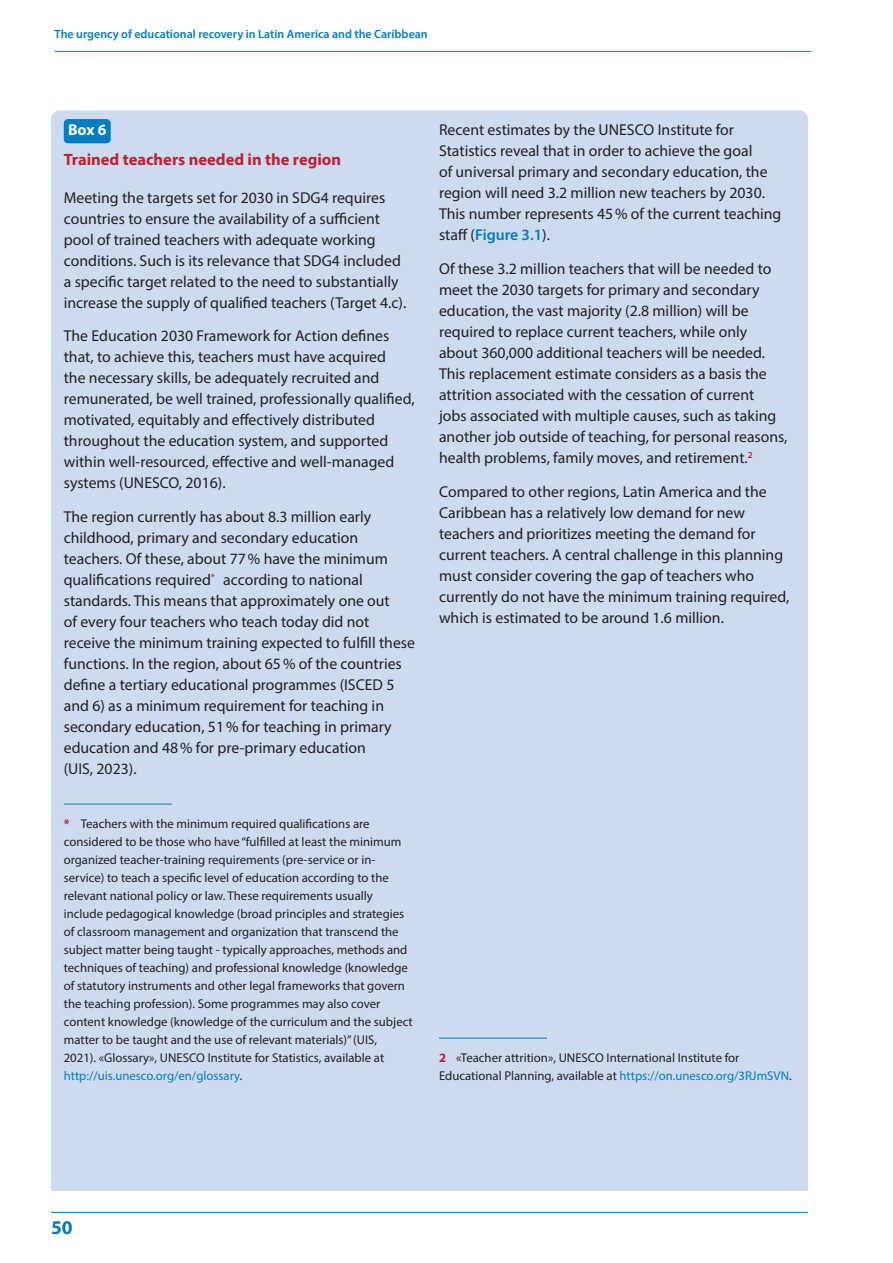
<style>
.page{position:relative;width:893px;height:1263px;background:#fff}
.page>*{position:absolute;margin:0;border:0;box-sizing:border-box;transform-origin:0 0}
.t1{font:700 19.5px "Myriad Pro";color:#007cc2}
.uns-box-title{font:700 16.5px "Myriad Pro";color:#c21f32}
.uns-box-body{font:15.75px/21px "Myriad Pro";color:#231f20}
.uns-box-label{font:700 15.75px "Myriad Pro";color:#fff}
.uns-footnote{font:12.75px/18px "Myriad Pro";color:#231f20}
.t2{font:600 12px "Myriad Pro";color:#007cc2}
.s1{font-weight:700;color:#c21f32}
.s2{color:#007cc2}
.s3{font-weight:600;color:#007cc2}
</style>
<div class="page">
<hr style="left:51px;top:1212px;width:757px;height:1px;background:#007cc2">
<hr style="left:55px;top:51px;width:756px;height:1px;background:#007cc2">
<div style="left:51px;top:692px;width:757px;height:499px;background:#cddbef"></div>
<div style="left:51px;top:111px;width:757px;height:982px;background:#cddbef;border-radius:9px"></div>
<div style="left:64px;top:119px;width:47px;height:24px;background:#007cc2;border-radius:4px"></div>
<hr style="left:64px;top:804px;width:108px;height:1px;background:#007cc2">
<hr style="left:439px;top:1038px;width:108px;height:1px;background:#007cc2">
<p class="t2" style="left:55px;top:27px;width:375px">The urgency of educational recovery in Latin America and the Caribbean</p>
<p class="uns-box-label" style="left:68px;top:120px;width:40px">Box 6</p>
<p class="uns-box-title" style="left:64px;top:148px;width:279px">Trained teachers needed in the region</p>
<p class="uns-box-body" style="left:64px;top:187px;width:344px">Meeting the targets set for 2030 in SDG4 requires countries to ensure the availability of a sufficient pool of trained teachers with adequate working conditions. Such is its relevance that SDG4 included a specific target related to the need to substantially increase the supply of qualified teachers (Target 4.c).</p>
<p class="uns-box-body" style="left:64px;top:325px;width:352px">The Education 2030 Framework for Action defines that, to achieve this, teachers must have acquired<br>the necessary skills, be adequately recruited and remunerated, be well trained, professionally qualified, motivated, equitably and effectively distributed throughout the education system, and supported within well-resourced, effective and well-managed systems (UNESCO, 2016).</p>
<p class="uns-box-body" style="left:64px;top:506px;width:353px">The region currently has about 8.3 million early childhood, primary and secondary education teachers. Of these, about 77% have the minimum qualifications required<sup>*</sup> according to national standards. This means that approximately one out<br>of every four teachers who teach today did not receive the minimum training expected to fulfill these functions. In the region, about 65% of the countries define a tertiary educational programmes (ISCED 5 and 6) as a minimum requirement for teaching in secondary education, 51% for teaching in primary education and 48% for pre-primary education<br>(UIS, 2023).</p>
<p class="uns-footnote" style="left:64px;top:815px;width:351px"><span class="s1">*</span> Teachers with the minimum required qualifications are considered to be those who have “fulfilled at least the minimum organized teacher-training requirements (pre-service or in&shy;service) to teach a specific level of education according to the relevant national policy or law. These requirements usually include pedagogical knowledge (broad principles and strategies of classroom management and organization that transcend the subject matter being taught - typically approaches, methods and techniques of teaching) and professional knowledge (knowledge of statutory instruments and other legal frameworks that govern the teaching profession). Some programmes may also cover content knowledge (knowledge of the curriculum and the subject matter to be taught and the use of relevant materials)” (UIS,<br>2021). «Glossary», UNESCO Institute for Statistics, available at <span class="s2">http://uis.unesco.org/en/glossary</span>.</p>
<p class="uns-box-body" style="left:439px;top:119px;width:344px">Recent estimates by the UNESCO Institute for Statistics reveal that in order to achieve the goal<br>of universal primary and secondary education, the region will need 3.2 million new teachers by 2030.<br>This number represents 45% of the current teaching staff (<span class="s3">Figure 3.1</span>).</p>
<p class="uns-box-body" style="left:439px;top:258px;width:350px">Of these 3.2 million teachers that will be needed to meet the 2030 targets for primary and secondary education, the vast majority (2.8 million) will be required to replace current teachers, while only about 360,000 additional teachers will be needed.<br>This replacement estimate considers as a basis the attrition associated with the cessation of current<br>jobs associated with multiple causes, such as taking another job outside of teaching, for personal reasons, health problems, family moves, and retirement.<sup>2</sup></p>
<p class="uns-box-body" style="left:439px;top:481px;width:352px">Compared to other regions, Latin America and the Caribbean has a relatively low demand for new teachers and prioritizes meeting the demand for current teachers. A central challenge in this planning must consider covering the gap of teachers who currently do not have the minimum training required, which is estimated to be around 1.6 million.</p>
<p class="uns-footnote" style="left:439px;top:1049px;width:354px"><span class="s1">2</span> «Teacher attrition», UNESCO International Institute for<br>Educational Planning, available at <span class="s2">https://on.unesco.org/3RJmSVN</span>.</p>
<p class="t1" style="left:51px;top:1215px;width:23px">50</p>
</div>
